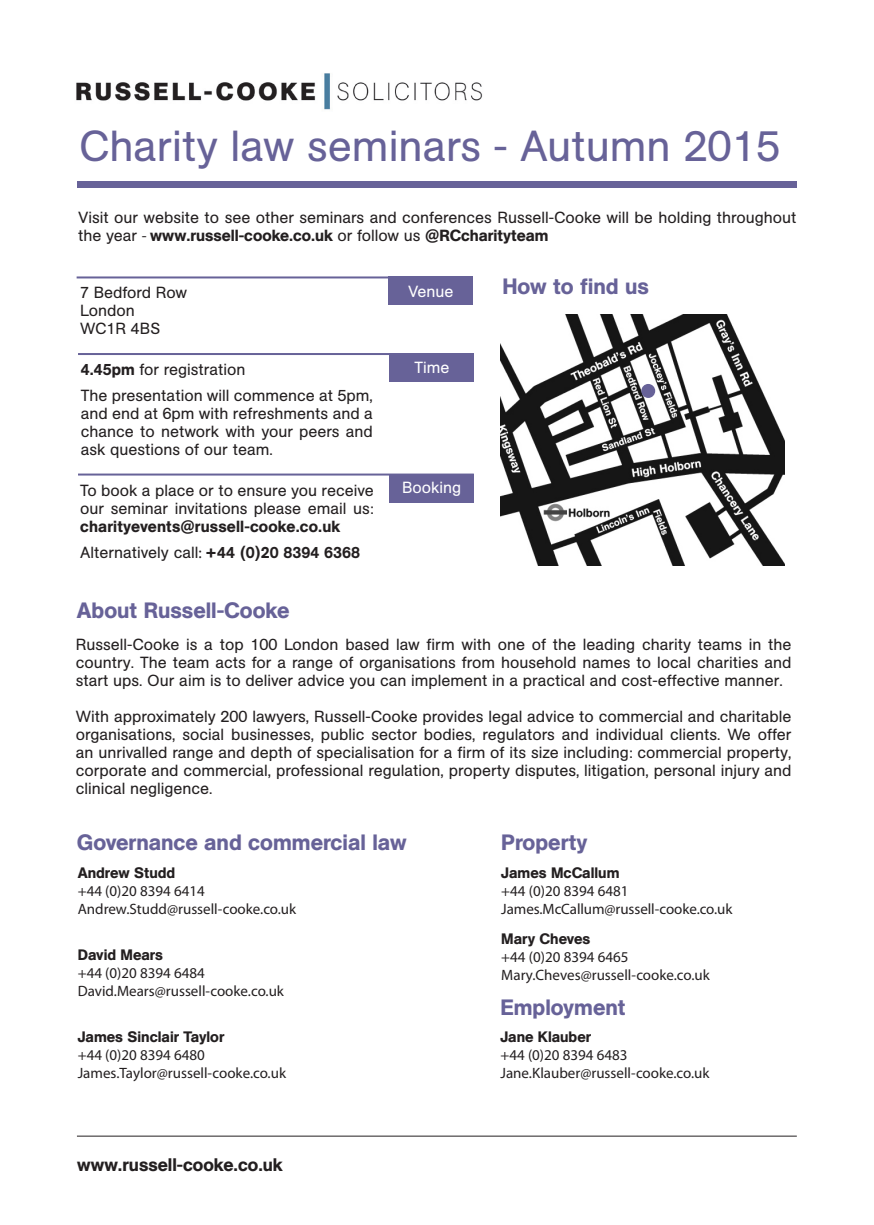
<style>
.page{position:relative;width:874px;height:1225px;background:#fff}
.page>*{position:absolute;margin:0;border:0;box-sizing:border-box;transform-origin:0 0}
.t1{font:43px "AG Book Pro";color:#676298}
.SEMINAR_HEADER{font:500 22px "AG Book Pro";color:#676298}
.t2{font:500 18px "AG Book Pro";color:#231f20}
.SEMINAR_HEADER-2{font:16px/18px "AG Book Pro";color:#231f20;text-align:justify}
.DATE{font:16px/18px "AG Book Pro";color:#231f20;text-align:justify}
.t3{font:16px "AG Book Pro";color:#fff}
.DATE-2{font:15px "Myriad Pro";color:#231f20}
.DATE-3{font:500 15px "AG Book Pro";color:#231f20}
.s1{font-family:"Myriad Pro"}
.s2{font-weight:500}
</style>
<div class="page">
<div style="left:388px;top:276px;width:84px;height:29px;background:#676298"></div>
<div style="left:389px;top:353px;width:84px;height:29px;background:#676298"></div>
<img style="left:500px;top:314px;width:284px;height:251px">
<hr style="left:77px;top:1135px;width:719px;height:1px;background:#231f20">
<div style="left:641px;top:384px;width:14px;height:14px;background:#676298;border-radius:50%"></div>
<div style="left:77px;top:182px;width:719px;height:6px;background:#676298"></div>
<img style="left:76px;top:73px;width:407px;height:37px">
<hr style="left:77px;top:276px;width:395px;height:2px;background:#676298">
<hr style="left:78px;top:353px;width:395px;height:2px;background:#676298">
<hr style="left:78px;top:473px;width:395px;height:2px;background:#676298">
<div style="left:389px;top:474px;width:84px;height:28px;background:#676298"></div>
<p class="t1" style="left:79px;top:118px;width:702px">Charity law seminars - Autumn 2015</p>
<p class="DATE" style="left:78px;top:208px;width:719px">Visit our website to see other seminars and conferences Russell-Cooke will be holding throughout the year <span class="s1">-</span> <span class="s2">www.russell-cooke.co.uk</span> or follow us <span class="s2">@RCcharityteam</span></p>
<p class="DATE" style="left:80px;top:283px;width:108px">7 Bedford Row</p>
<p class="SEMINAR_HEADER" style="left:502px;top:272px;width:148px">How to find us</p>
<p class="DATE" style="left:80px;top:301px;width:56px">London</p>
<p class="DATE" style="left:80px;top:319px;width:81px">WC1R 4BS</p>
<p class="t3" style="left:408px;top:281px;width:47px">Venue</p>
<p class="DATE" style="left:81px;top:360px;width:166px"><span class="s2">4.45pm</span> for registration</p>
<p class="DATE" style="left:81px;top:386px;width:293px">The presentation will commence at 5pm, and end at 6pm with refreshments and a chance to network with your peers and ask questions of our team.</p>
<p class="DATE" style="left:80px;top:481px;width:295px">To book a place or to ensure you receive our seminar invitations please email us: <span class="s2">charityevents@russell-cooke.co.uk</span></p>
<p class="DATE" style="left:80px;top:543px;width:281px">Alternatively call<span class="s1">:</span> <span class="s2">+44 (0)20 8394 6368</span></p>
<p class="t3" style="left:414px;top:357px;width:36px">Time</p>
<p class="t3" style="left:402px;top:477px;width:60px">Booking</p>
<p class="SEMINAR_HEADER" style="left:77px;top:595px;width:214px">About Russell-Cooke</p>
<p class="SEMINAR_HEADER-2" style="left:76px;top:635px;width:716px">Russell-Cooke is a top 100 London based law firm with one of the leading charity teams in the country. The team acts for a range of organisations from household names to local charities and start ups. Our aim is to deliver advice you can implement in a practical and cost-effective manner.</p>
<p class="SEMINAR_HEADER-2" style="left:76px;top:707px;width:716px">With approximately 200 lawyers, Russell-Cooke provides legal advice to commercial and charitable organisations, social businesses, public sector bodies, regulators and individual clients. We offer an unrivalled range and depth of specialisation for a firm of its size including: commercial property, corporate and commercial, professional regulation, property disputes, litigation, personal injury and clinical negligence.</p>
<p class="SEMINAR_HEADER" style="left:77px;top:828px;width:331px">Governance and commercial law</p>
<p class="DATE-3" style="left:78px;top:862px;width:99px">Andrew Studd</p>
<p class="DATE-2" style="left:78px;top:881px;width:129px">+44 (0)20 8394 6414</p>
<p class="DATE-2" style="left:78px;top:899px;width:220px">Andrew.Studd@russell-cooke.co.uk</p>
<p class="DATE-3" style="left:78px;top:944px;width:87px">David Mears</p>
<p class="DATE-2" style="left:78px;top:963px;width:129px">+44 (0)20 8394 6484</p>
<p class="DATE-2" style="left:78px;top:981px;width:208px">David.Mears@russell-cooke.co.uk</p>
<p class="DATE-3" style="left:78px;top:1026px;width:148px">James Sinclair Taylor</p>
<p class="DATE-2" style="left:78px;top:1045px;width:129px">+44 (0)20 8394 6480</p>
<p class="DATE-2" style="left:78px;top:1063px;width:210px">James.Taylor@russell-cooke.co.uk</p>
<p class="SEMINAR_HEADER" style="left:501px;top:828px;width:88px">Property</p>
<p class="DATE-3" style="left:501px;top:862px;width:120px">James McCallum</p>
<p class="DATE-2" style="left:501px;top:881px;width:129px">+44 (0)20 8394 6481</p>
<p class="DATE-2" style="left:501px;top:899px;width:232px">James.McCallum@russell-cooke.co.uk</p>
<p class="DATE-3" style="left:501px;top:928px;width:91px">Mary Cheves</p>
<p class="DATE-2" style="left:501px;top:947px;width:129px">+44 (0)20 8394 6465</p>
<p class="DATE-2" style="left:501px;top:965px;width:210px">Mary.Cheves@russell-cooke.co.uk</p>
<p class="SEMINAR_HEADER" style="left:500px;top:992px;width:127px">Employment</p>
<p class="DATE-3" style="left:500px;top:1027px;width:92px">Jane Klauber</p>
<p class="DATE-2" style="left:500px;top:1046px;width:129px">+44 (0)20 8394 6483</p>
<p class="DATE-2" style="left:500px;top:1064px;width:210px">Jane.Klauber@russell-cooke.co.uk</p>
<p class="t2" style="left:77px;top:1152px;width:207px">www.russell-cooke.co.uk</p>
</div>
